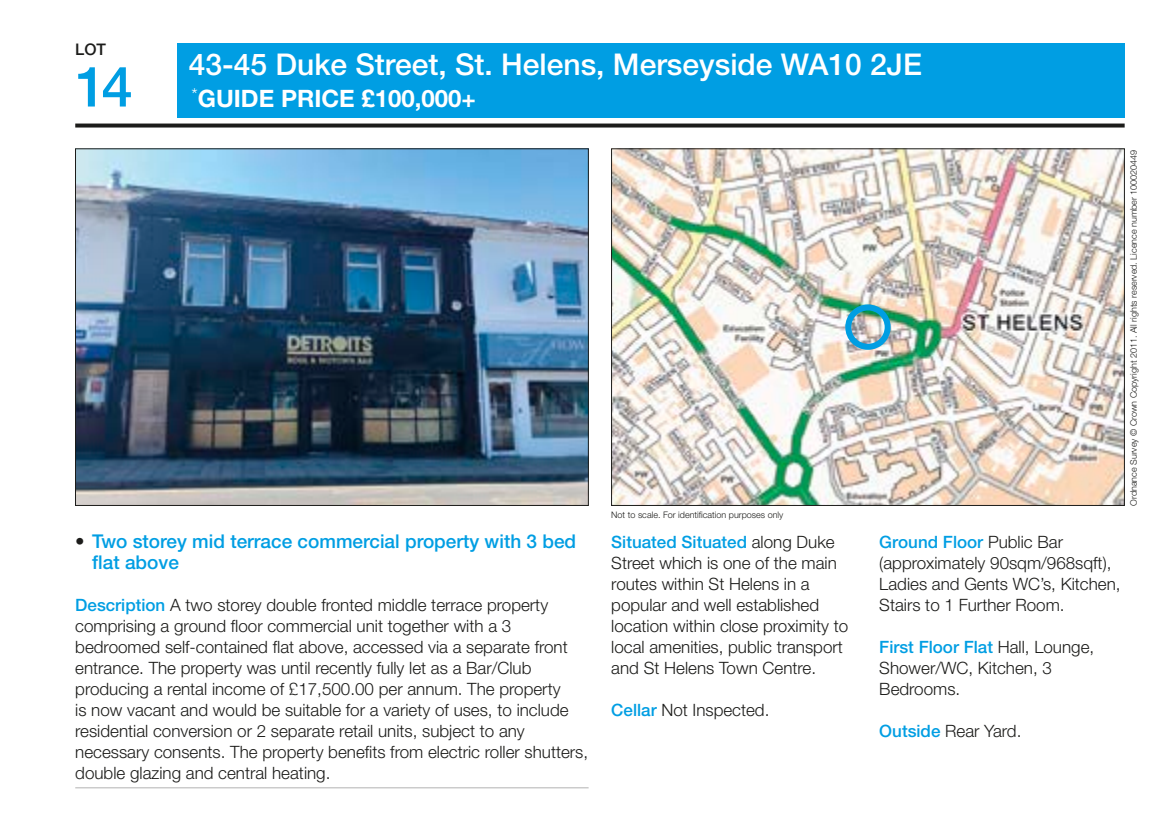
<style>
.page{position:relative;width:1151px;height:830px;background:#fff}
.page>*{position:absolute;margin:0;border:0;box-sizing:border-box;transform-origin:0 0}
.t1{font:500 56px "Helvetica Neue LT Std";color:#009ee3}
.t2{font:500 30px "Helvetica Neue LT Std";color:#fff}
.t3{font:700 24px "Helvetica Neue LT Std";color:#fff}
.t4{font:500 19px/21px "Helvetica Neue LT Std";color:#009ee3}
.t5{font:300 17px/21px "Helvetica Neue LT Std";color:#1c1c1a}
.t6{font:500 16px "Helvetica Neue LT Std";color:#1c1c1a}
.t7{font:300 9px "Helvetica Neue LT Std";color:#1c1c1a}
.s1{color:#1c1c1a}
.s2{font-weight:500;color:#009ee3}
</style>
<div class="page">
<div style="left:177px;top:43px;width:947px;height:75px;background:#009ee3"></div>
<img style="left:77px;top:150px;width:509px;height:353px">
<img style="left:613px;top:150px;width:509px;height:353px">
<svg style="left:75px;top:123px;width:1049px;height:4px;background:#3a3a38"></svg>
<hr style="left:75px;top:787px;width:513px;height:1px;background:#b2b2b2">
<div style="left:845px;top:304px;width:45px;height:46px;border:6px solid #009ee3;border-radius:50%"></div>
<p class="t6" style="left:75px;top:40px;width:32px">LOT</p>
<h1 class="t1" style="left:75px;top:53px;width:59px">14</h1>
<h2 class="t2" style="left:189px;top:46px;width:734px">43-45 Duke Street, St. Helens, Merseyside WA10 2JE</h2>
<h3 class="t3" style="left:191px;top:83px;width:286px"><sup>*</sup>GUIDE PRICE £100,000+</h3>
<p class="t4" style="left:92px;top:530px;width:485px;text-indent:-17px"><span class="s1">•</span> Two storey mid terrace commercial property with 3 bed flat above</p>
<p class="t5" style="left:75px;top:594px;width:514px"><span class="s2">Description</span> A two storey double fronted middle terrace property comprising a ground floor commercial unit together with a 3 bedroomed self-contained flat above, accessed via a separate front entrance. The property was until recently fully let as a Bar/Club producing a rental income of £17,500.00 per annum. The property<br>is now vacant and would be suitable for a variety of uses, to include residential conversion or 2 separate retail units, subject to any necessary consents. The property benefits from electric roller shutters, double glazing and central heating.</p>
<p class="t7" style="left:611px;top:509px;width:174px">Not to scale. For identification purposes only</p>
<p class="t5" style="left:611px;top:531px;width:238px"><span class="s2">Situated Situated</span> along Duke<br>Street which is one of the main routes within St Helens in a popular and well established location within close proximity to local amenities, public transport and St Helens Town Centre.</p>
<p class="t5" style="left:611px;top:699px;width:160px"><span class="s2">Cellar</span> Not Inspected.</p>
<p class="t7" style="left:1127px;top:505px;width:357px;rotate:-90deg">Ordnance Survey © Crown Copyright 2011. All rights reserved. Licence number 100020449</p>
<p class="t5" style="left:879px;top:531px;width:243px"><span class="s2">Ground Floor</span> Public Bar (approximately 90sqm/968sqft),<br>Ladies and Gents WC ’s, Kitchen,<br>Stairs to 1 Further Room.</p>
<p class="t5" style="left:879px;top:636px;width:216px"><span class="s2">First Floor Flat</span> Hall, Lounge,<br>Shower/WC , Kitchen, 3<br>Bedrooms.</p>
<p class="t5" style="left:879px;top:720px;width:144px"><span class="s2">Outside</span> Rear Yard.</p>
</div>
